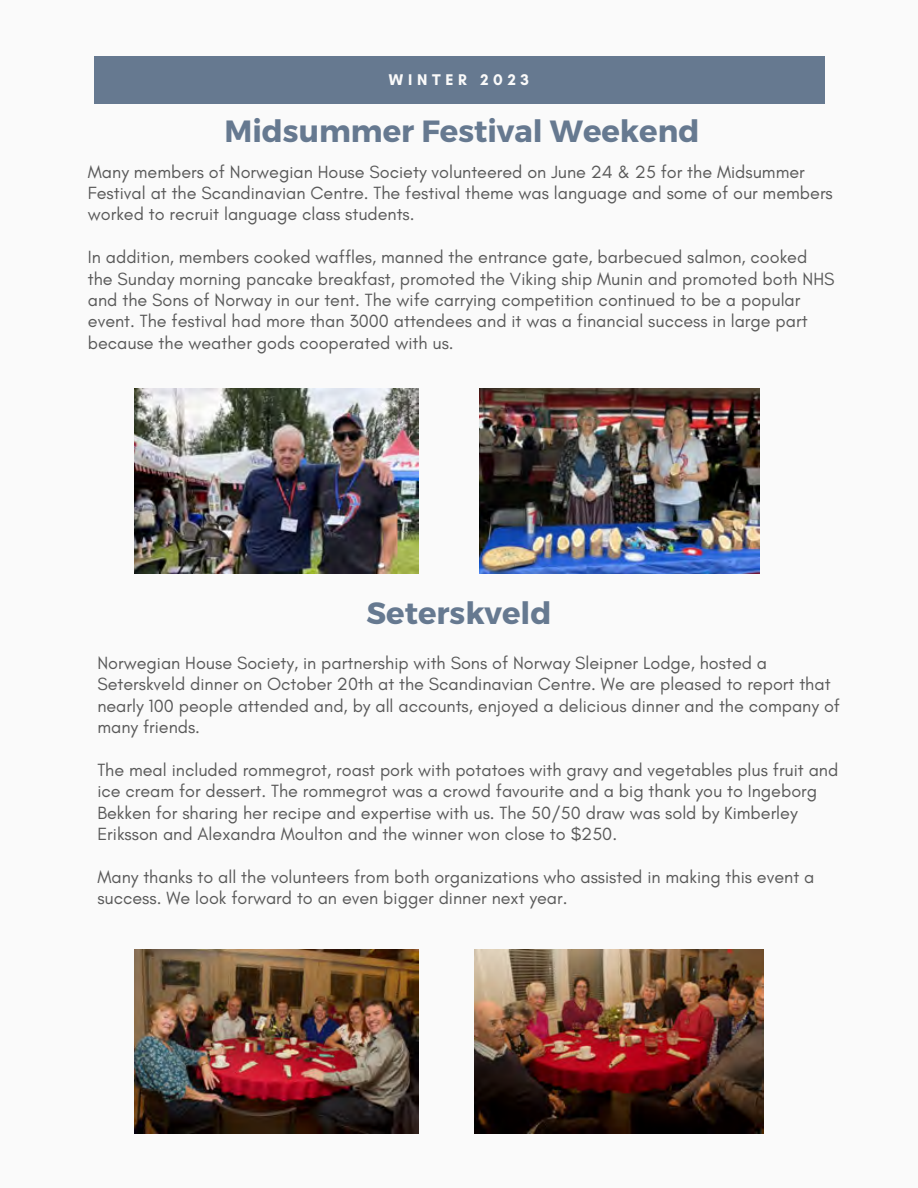
<style>
.page{position:relative;width:918px;height:1188px;background:#fafafa}
.page>*{position:absolute;margin:0;border:0;box-sizing:border-box;transform-origin:0 0}
.t1{font:700 30.75px "Montserrat";color:#667990}
.t2{font:18px/21.3px "Glacial Indifference";color:#595959}
.t3{font:700 15.75px "Glacial Indifference";letter-spacing:.3em;color:#fafafa}
</style>
<div class="page">
<div style="left:94px;top:56px;width:730px;height:48px;background:#667990"></div>
<img style="left:135px;top:389px;width:283px;height:184px">
<img style="left:479px;top:389px;width:280px;height:184px">
<img style="left:135px;top:949px;width:283px;height:185px">
<img style="left:475px;top:949px;width:289px;height:185px">
<p class="t3" style="left:389px;top:70px;width:142px">WINTER 2023</p>
<p class="t1" style="left:224px;top:111px;width:476px">Midsummer Festival Weekend</p>
<p class="t2" style="left:88px;top:161px;width:746px">Many members of Norwegian House Society volunteered on June 24 &amp; 25 for the Midsummer<br>Festival at the Scandinavian Centre. The festival theme was language and some of our members worked to recruit language class students.</p>
<p class="t2" style="left:88px;top:246px;width:748px">In addition, members cooked waffles, manned the entrance gate, barbecued salmon, cooked the Sunday morning pancake breakfast, promoted the Viking ship Munin and promoted both NHS and the Sons of Norway in our tent. The wife carrying competition continued to be a popular event. The festival had more than 3000 attendees and it was a financial success in large part because the weather gods cooperated with us.</p>
<p class="t1" style="left:366px;top:593px;width:187px">Seterskveld</p>
<p class="t2" style="left:97px;top:652px;width:744px">Norwegian House Society, in partnership with Sons of Norway Sleipner Lodge, hosted a Seterskveld dinner on October 20th at the Scandinavian Centre. We are pleased to report that nearly 100 people attended and, by all accounts, enjoyed a delicious dinner and the company of many friends.</p>
<p class="t2" style="left:97px;top:759px;width:743px">The meal included rommegrot, roast pork with potatoes with gravy and vegetables plus fruit and ice cream for dessert. The rommegrot was a crowd favourite and a big thank you to Ingeborg Bekken for sharing her recipe and expertise with us. The 50/50 draw was sold by Kimberley Eriksson and Alexandra Moulton and the winner won close to $250.</p>
<p class="t2" style="left:97px;top:866px;width:719px">Many thanks to all the volunteers from both organizations who assisted in making this event a success. We look forward to an even bigger dinner next year.</p>
</div>
